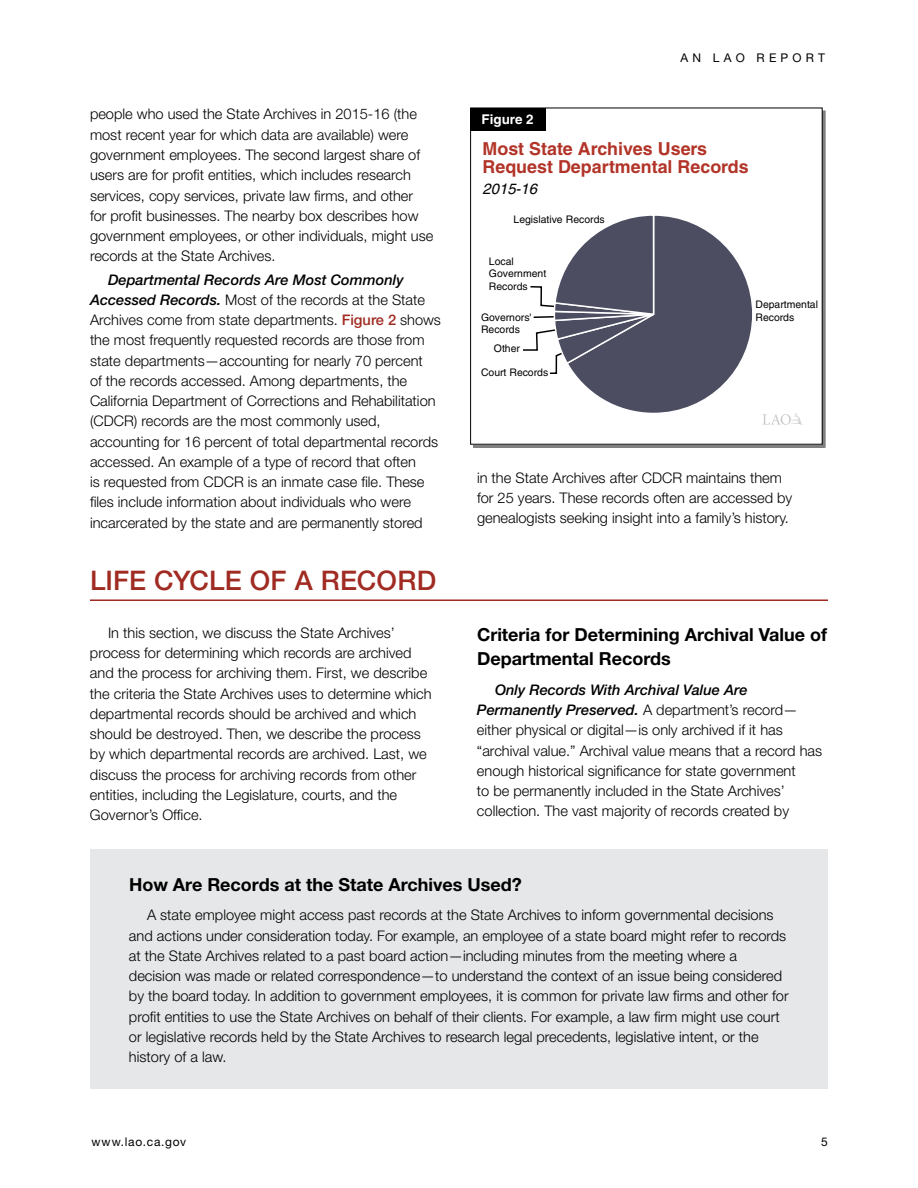
<style>
.page{position:relative;width:918px;height:1188px;background:#fff}
.page>*{position:absolute;margin:0;border:0;box-sizing:border-box;transform-origin:0 0}
.t1{font:500 27px "Helvetica Neue LT";letter-spacing:.005em;color:#a02b22}
.t2{font:700 18px/24px "Helvetica Neue LT";color:#000}
.t3{font:700 17.85px/17.9px "Helvetica";color:#b23428}
.t4{font:italic 14.85px "Helvetica";color:#000}
.t5{font:300 14.7px/20.2px "Helvetica Neue LT";color:#000}
.t6{font:700 13.35px "Helvetica";color:#fff}
.t7{font:12px "Helvetica Neue LT";letter-spacing:.065em;color:#000}
.t8{font:12px "Helvetica Neue LT";letter-spacing:.35em;color:#000}
.t9{font:12px "Helvetica Neue LT";letter-spacing:.33em;color:#000}
.t10{font:10.5px/12.5px "Helvetica";color:#010101}
.s1{font-weight:500;font-style:italic}
.s2{font-weight:500;color:#a02b22}
</style>
<div class="page">
<hr style="left:90px;top:599px;width:738px;height:2px;background:#a02b22">
<div style="left:90px;top:850px;width:738px;height:239px;background:#e6e7e8"></div>
<div style="left:470px;top:108px;width:353px;height:337px;border:1px solid #000"></div>
<svg style="left:762px;top:413px;width:40px;height:12px"></svg>
<svg style="left:523px;top:215px;width:229px;height:198px"></svg>
<div style="left:471px;top:108px;width:75px;height:22px;background:#000"></div>
<p class="t5" style="left:90px;top:104px;width:345px">people who used the State Archives in 2015-16 (the most recent year for which data are available) were government employees. The second largest share of users are for profit entities, which includes research services, copy services, private law firms, and other<br>for profit businesses. The nearby box describes how government employees, or other individuals, might use records at the State Archives.</p>
<p class="t5" style="left:90px;top:269px;width:353px;text-indent:18px"><span class="s1">Departmental Records Are Most Commonly Accessed Records.</span> Most of the records at the State Archives come from state departments. <span class="s2">Figure 2</span> shows the most frequently requested records are those from state departments—accounting for nearly 70 percent<br>of the records accessed. Among departments, the California Department of Corrections and Rehabilitation (CDCR) records are the most commonly used, accounting for 16 percent of total departmental records accessed. An example of a type of record that often<br>is requested from CDCR is an inmate case file. These files include information about individuals who were incarcerated by the state and are permanently stored</p>
<p class="t6" style="left:482px;top:111px;width:54px">Figure 2</p>
<p class="t8" style="left:681px;top:50px;width:146px">AN LAO REPORT</p>
<p class="t3" style="left:483px;top:140px;width:268px">Most State Archives Users<br>Request Departmental Records</p>
<p class="t4" style="left:483px;top:180px;width:56px">2015-16</p>
<p class="t10" style="left:514px;top:213px;width:93px">Legislative Records</p>
<p class="t10" style="left:489px;top:255px;width:59px">Local<br>Government<br>Records</p>
<p class="t10" style="left:481px;top:311px;width:52px">Governors'<br>Records</p>
<p class="t10" style="left:494px;top:342px;width:28px">Other</p>
<p class="t10" style="left:481px;top:366px;width:69px">Court Records</p>
<p class="t10" style="left:755px;top:299px;width:64px">Departmental<br>Records</p>
<p class="t5" style="left:477px;top:467px;width:317px">in the State Archives after CDCR maintains them for 25 years. These records often are accessed by genealogists seeking insight into a family’s history.</p>
<h1 class="t1" style="left:90px;top:565px;width:348px">LIFE CYCLE OF A RECORD</h1>
<p class="t5" style="left:90px;top:622px;width:343px;text-indent:18px">In this section, we discuss the State Archives’ process for determining which records are archived and the process for archiving them. First, we describe the criteria the State Archives uses to determine which departmental records should be archived and which should be destroyed. Then, we describe the process by which departmental records are archived. Last, we discuss the process for archiving records from other entities, including the Legislature, courts, and the Governor’s Office.</p>
<p class="t2" style="left:477px;top:623px;width:352px">Criteria for Determining Archival Value of<br>Departmental Records</p>
<p class="t5" style="left:477px;top:679px;width:347px;text-indent:18px"><span class="s1">Only Records With Archival Value Are Permanently Preserved.</span> A department’s record— either physical or digital—is only archived if it has “archival value.” Archival value means that a record has enough historical significance for state government<br>to be permanently included in the State Archives’ collection. The vast majority of records created by</p>
<p class="t2" style="left:129px;top:872px;width:394px">How Are Records at the State Archives Used?</p>
<p class="t5" style="left:129px;top:905px;width:661px;text-indent:18px">A state employee might access past records at the State Archives to inform governmental decisions and actions under consideration today. For example, an employee of a state board might refer to records at the State Archives related to a past board action—including minutes from the meeting where a decision was made or related correspondence—to understand the context of an issue being considered by the board today. In addition to government employees, it is common for private law firms and other for profit entities to use the State Archives on behalf of their clients. For example, a law firm might use court or legislative records held by the State Archives to research legal precedents, legislative intent, or the history of a law.</p>
<p class="t7" style="left:92px;top:1134px;width:96px">www.lao.ca.gov</p>
<p class="t9" style="left:821px;top:1134px;width:8px">5</p>
</div>
